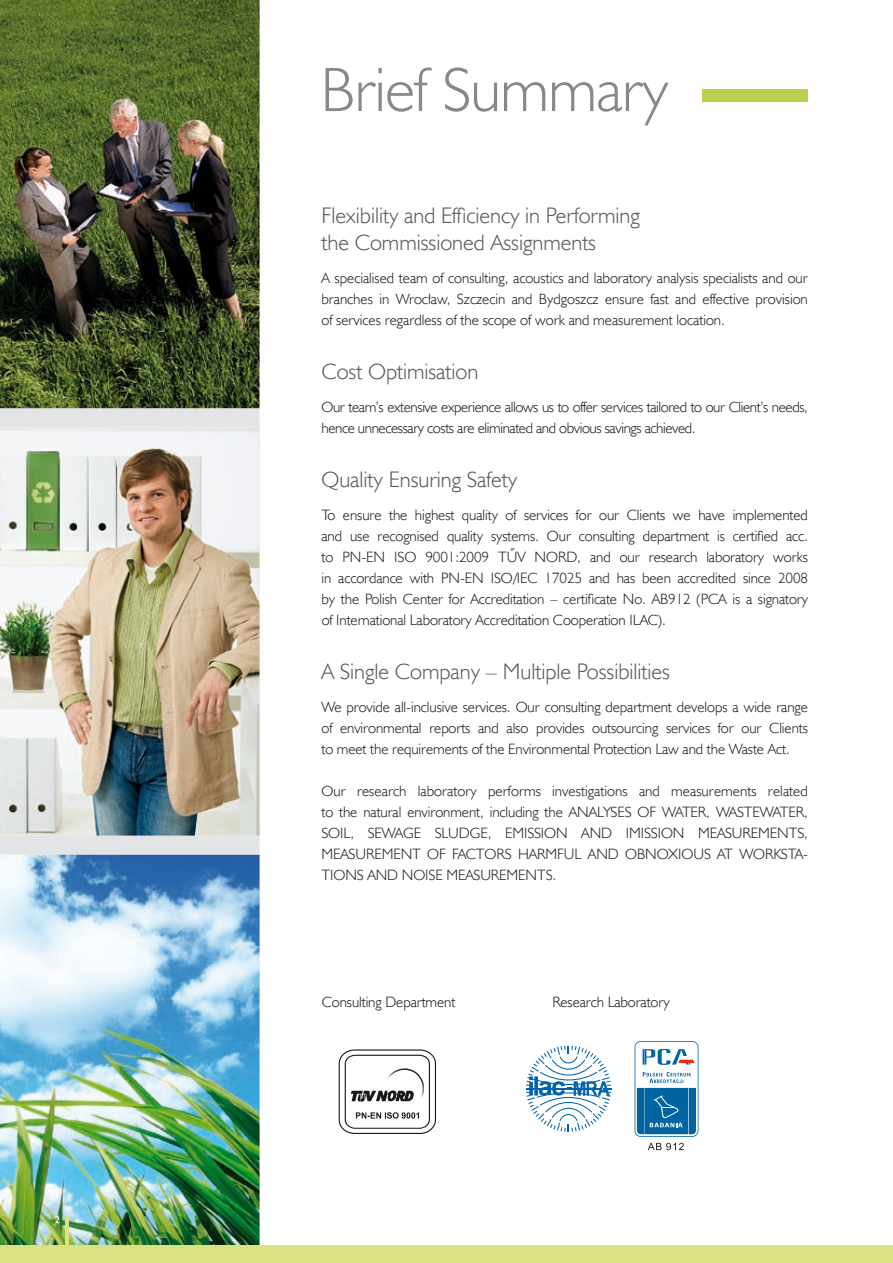
<style>
.page{position:relative;width:893px;height:1263px;background:#fff}
.page>*{position:absolute;margin:0;border:0;box-sizing:border-box;transform-origin:0 0}
.t1{font:63px "Humanst 521 Lt EU";letter-spacing:-.01em;color:#87888a}
.t2{font:22.5px/27px "Humanst 521 Lt EU";color:#58585a}
.t3{font:15px/21px "Humanst 521 Lt EU";letter-spacing:-.005em;color:#1a171c;text-align:justify}
.t4{font:15px/21px "Humanst 521 Lt EU";letter-spacing:-.025em;color:#1a171c}
</style>
<div class="page">
<div style="left:0;top:408px;width:260px;height:447px;background:#e3e4e5"></div>
<img style="left:0;top:855px;width:260px;height:391px">
<svg style="left:339px;top:1049px;width:97px;height:85px"></svg>
<svg style="left:526px;top:1045px;width:85px;height:87px"></svg>
<svg style="left:648px;top:1143px;width:36px;height:7px"></svg>
<svg style="left:635px;top:1041px;width:63px;height:96px"></svg>
<img style="left:0;top:427px;width:260px;height:409px">
<img style="left:0;top:0;width:260px;height:408px">
<div style="left:0;top:1246px;width:893px;height:17px;background:#dce282"></div>
<svg style="left:55px;top:1216px;width:4px;height:7px"></svg>
<hr style="left:65px;top:1216px;width:3px;height:41px;background:#dce282">
<div style="left:702px;top:89px;width:106px;height:13px;background:#bcd050"></div>
<h1 class="t1" style="left:320px;top:51px;width:350px">Brief Summary</h1>
<h2 class="t2" style="left:321px;top:202px;width:320px">Flexibility and Efficiency in Performing the Commissioned Assignments</h2>
<p class="t3" style="left:321px;top:267px;width:488px">A specialised team of consulting, acoustics and laboratory analysis specialists and our branches in Wrocław, Szczecin and Bydgoszcz ensure fast and effective provision of services regardless of the scope of work and measurement location.</p>
<h2 class="t2" style="left:321px;top:358px;width:158px">Cost Optimisation</h2>
<p class="t4" style="left:321px;top:396px;width:488px">Our team’s extensive experience allows us to offer services tailored to our Client’s needs, hence unnecessary costs are eliminated and obvious savings achieved.</p>
<h2 class="t2" style="left:321px;top:466px;width:197px">Quality Ensuring Safety</h2>
<p class="t3" style="left:321px;top:504px;width:488px">To ensure the highest quality of services for our Clients we have implemented and use recognised quality systems. Our consulting department is certified acc. to PN-EN ISO 9001:2009 TŰV NORD, and our research laboratory works in accordance with PN-EN ISO/IEC 17025 and has been accredited since 2008 by the Polish Center for Accreditation – certificate No. AB912 (PCA is a signatory of I nternational Laboratory Accreditation Cooperation ILAC</p>
<p class="t3" style="left:658px;top:609px;width:9px">).</p>
<h2 class="t2" style="left:321px;top:658px;width:350px">A Single Company – Multiple Possibilities</h2>
<p class="t3" style="left:321px;top:696px;width:488px">We provide all-inclusive services. Our consulting department develops a wide range of environmental reports and also provides outsourcing services for our Clients to meet the requirements of the Environmental Protection Law and the Waste Act.</p>
<p class="t3" style="left:321px;top:780px;width:488px">Our research laboratory performs investigations and measurements related to the natural environment, including the ANALYSES</p>
<p class="t3" style="left:637px;top:801px;width:101px">OF WATE R, WASTE</p>
<p class="t3" style="left:760px;top:801px;width:50px">WATE R,</p>
<p class="t3" style="left:321px;top:822px;width:9px">SOIL</p>
<p class="t3" style="left:350px;top:822px;width:94px">, SEWAGE SLUD</p>
<p class="t3" style="left:470px;top:822px;width:44px">GE, EMISSION</p>
<p class="t3" style="left:581px;top:822px;width:12px">AND</p>
<p class="t3" style="left:626px;top:822px;width:9px">IMISSION</p>
<p class="t3" style="left:698px;top:822px;width:10px">MEASU</p>
<p class="t3" style="left:743px;top:822px;width:18px">REMENTS</p>
<p class="t3" style="left:804px;top:822px;width:5px">,</p>
<p class="t3" style="left:321px;top:843px;width:10px">MEASU</p>
<p class="t3" style="left:366px;top:843px;width:19px">REMENT</p>
<p class="t3" style="left:427px;top:843px;width:42px">OF FACTO</p>
<p class="t3" style="left:496px;top:843px;width:103px">RS HARMFUL AND</p>
<p class="t3" style="left:625px;top:843px;width:62px">OBNOXIOUS</p>
<p class="t3" style="left:717px;top:843px;width:92px">AT WORKSTA-</p>
<p class="t3" style="left:322px;top:864px;width:10px">TIONS</p>
<p class="t3" style="left:367px;top:864px;width:12px">AND</p>
<p class="t3" style="left:402px;top:864px;width:9px">NOISE</p>
<p class="t3" style="left:446px;top:864px;width:10px">MEASU</p>
<p class="t3" style="left:491px;top:864px;width:18px">REMENTS</p>
<p class="t3" style="left:553px;top:864px;width:5px">.</p>
<p class="t3" style="left:322px;top:991px;width:135px">Consulting Department</p>
<p class="t3" style="left:552px;top:991px;width:119px">Research Laboratory</p>
</div>
